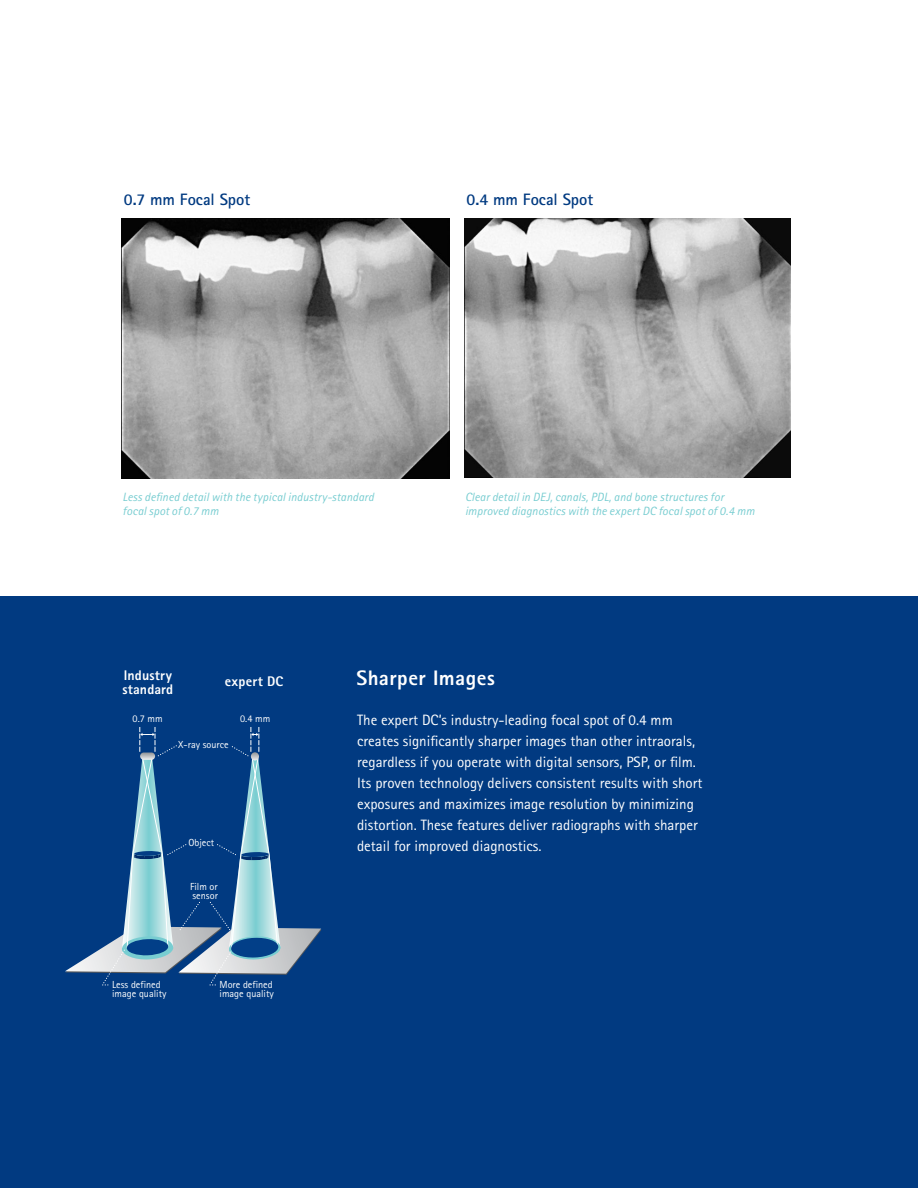
<style>
.page{position:relative;width:918px;height:1188px;background:#fff}
.page>*{position:absolute;margin:0;border:0;box-sizing:border-box;transform-origin:0 0}
.t1{font:800 21px "Rotis Sans Serif";letter-spacing:.02em;color:#fff}
.t2{font:700 16.5px "Rotis Sans Serif";color:#013a81}
.t3{font:15px/21px "Rotis Sans Serif";color:#fff}
.t4{font:800 13.95px/14px "Rotis Sans Serif";letter-spacing:.01em;color:#fff}
.t5{font:italic 12px/13.5px "Rotis Sans Serif";letter-spacing:.005em;color:#78cdd1}
.t6{font:10.2px/9.4px "Rotis Sans Serif";color:#fff}
</style>
<div class="page">
<div style="left:0;top:597px;width:918px;height:591px;background:#013a81"></div>
<img style="left:464px;top:218px;width:326px;height:260px">
<img style="left:122px;top:218px;width:328px;height:260px">
<svg style="left:65px;top:727px;width:257px;height:259px"></svg>
<p class="t2" style="left:124px;top:189px;width:128px">0.7 mm Focal Spot</p>
<p class="t2" style="left:466px;top:189px;width:128px">0.4 mm Focal Spot</p>
<p class="t5" style="left:122px;top:491px;width:253px">Less defined detail with the typical industry-standard focal spot of 0.7 mm</p>
<p class="t5" style="left:465px;top:491px;width:291px">Clear detail in DEJ, canals, PDL, and bone structures for improved diagnostics with the expert DC focal spot of 0.4 mm</p>
<p class="t4" style="left:122px;top:668px;width:52px">Industry standard</p>
<p class="t4" style="left:225px;top:674px;width:60px">expert DC</p>
<p class="t6" style="left:133px;top:713px;width:32px">0.7 mm</p>
<p class="t6" style="left:178px;top:740px;width:52px">X-ray source</p>
<p class="t6" style="left:240px;top:713px;width:32px">0.4 mm</p>
<p class="t6" style="left:188px;top:838px;width:27px">Object</p>
<p class="t6" style="left:190px;top:882px;width:29px;line-height:8.7px">Film or sensor</p>
<p class="t6" style="left:112px;top:979px;width:56px">Less defined image quality</p>
<p class="t6" style="left:220px;top:979px;width:56px">More defined image quality</p>
<h1 class="t1" style="left:356px;top:664px;width:140px">Sharper Images</h1>
<p class="t3" style="left:357px;top:709px;width:347px">The expert DC’s industry-leading focal spot of 0.4 mm creates significantly sharper images than other intraorals, regardless if you operate with digital sensors, PSP, or film.<br>Its proven technology delivers consistent results with short exposures and maximizes image resolution by minimizing distortion. These features deliver radiographs with sharper detail for improved diagnostics.</p>
</div>
